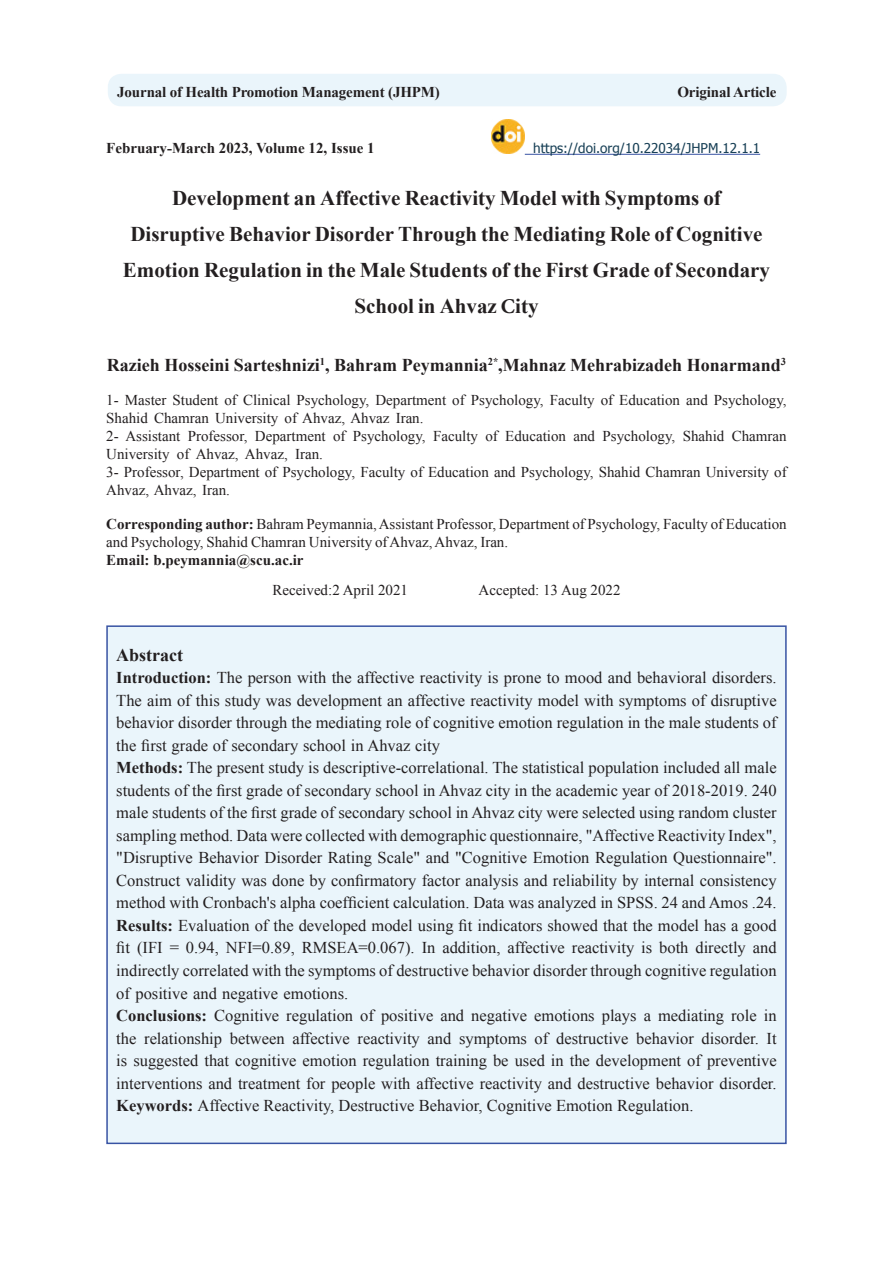
<style>
.page{position:relative;width:893px;height:1263px;background:#fff}
.page>*{position:absolute;margin:0;border:0;box-sizing:border-box;transform-origin:0 0}
.t1{font:700 21px/36px "Times New Roman";color:#231f20;text-align:center}
.t2{font:700 18px "Times New Roman";color:#231f20}
.t3{font:16.5px/22.5px "Times New Roman";color:#231f20}
.t4{font:15px/18px "Times New Roman";color:#231f20}
.t5{font:700 15px "Times New Roman";letter-spacing:-.01em;color:#231f20}
.t6{font:13.5px "Tahoma";color:#184056}
.t7{font:700 10.5px "Times New Roman";color:#231f20}
.s1{font-family:"Minion Pro"}
.s2{font-size:18px}
.s3{font-weight:700}
</style>
<div class="page">
<hr style="left:525px;top:154px;width:235px;height:1px;background:#3853a3">
<img style="left:491px;top:119px;width:34px;height:34px">
<div style="left:107px;top:626px;width:679px;height:517px;background:#eaf5fb"></div>
<div style="left:106px;top:625px;width:681px;height:519px;border:2px solid #3853a3"></div>
<div style="left:108px;top:74px;width:679px;height:32px;background:#eaf5fb;border-radius:14px"></div>
<p class="t5" style="left:117px;top:82px;width:324px">Journal of Health Promotion Management (JHPM)</p>
<p class="t5" style="left:677px;top:82px;width:100px">Original Article</p>
<p class="t6" style="left:533px;top:139px;width:228px">https://doi.org/10.22034/JHPM.12.1.1</p>
<p class="t5" style="left:106px;top:138px;width:270px">February-March 2023, Volume 12, Issue 1</p>
<p class="t1" style="left:123px;top:180px;width:649px">Development an Affective Reactivity Model with Symptoms of Disruptive Behavior Disorder Through the Mediating Role of Cognitive Emotion Regulation in the Male Students of the First Grade of Secondary School in Ahvaz <span class="s1">C</span>ity</p>
<p class="t7" style="left:488px;top:354px;width:16px"><span class="s2">,</span>*2</p>
<p class="t4" style="left:106px;top:391px;width:682px">1- Master Student of Clinical Psychology, Department of Psychology, Faculty of Education and Psychology,</p>
<p class="t4" style="left:106px;top:409px;width:319px">Shahid Chamran University of Ahvaz, Ahvaz Iran.</p>
<p class="t4" style="left:732px;top:427px;width:56px">Chamran</p>
<p class="t2" style="left:107px;top:352px;width:382px">Razieh Hosseini Sarteshnizi , Bahram Peymannia</p>
<p class="t7" style="left:781px;top:354px;width:7px">3</p>
<p class="t7" style="left:320px;top:354px;width:7px">1</p>
<p class="t2" style="left:503px;top:352px;width:280px">Mahnaz Mehrabizadeh Honarmand</p>
<p class="t4" style="left:106px;top:427px;width:76px">2- Assistant</p>
<p class="t4" style="left:353px;top:427px;width:74px">Psychology,</p>
<p class="t4" style="left:433px;top:427px;width:46px">Faculty</p>
<p class="t4" style="left:505px;top:427px;width:62px">Education</p>
<p class="t4" style="left:573px;top:427px;width:23px">and</p>
<p class="t4" style="left:602px;top:427px;width:74px">Psychology,</p>
<p class="t4" style="left:683px;top:427px;width:43px">Shahid</p>
<p class="t4" style="left:188px;top:427px;width:61px">Professor,</p>
<p class="t4" style="left:333px;top:427px;width:14px">of</p>
<p class="t4" style="left:485px;top:427px;width:14px">of</p>
<p class="t4" style="left:255px;top:427px;width:72px">Department</p>
<p class="t4" style="left:106px;top:445px;width:682px">University<br>3- Professor, Department of Psychology, Faculty of Education and Psychology, Shahid Chamran University of<br>Ahvaz, Ahvaz, Iran.</p>
<p class="t4" style="left:106px;top:515px;width:682px"><span class="s3">Corresponding author:</span> Bahram Peymannia,Assistant Professor, Department of Psychology, Faculty of Education and Psychology, Shahid Chamran University ofAhvaz,Ahvaz, Iran.</p>
<p class="t5" style="left:106px;top:550px;width:199px">Email .b: peymannia@scu.ac i r.</p>
<p class="t4" style="left:479px;top:581px;width:144px">Accepted: 13 Aug 2022</p>
<p class="t4" style="left:177px;top:445px;width:113px">of Ahvaz, Ahvaz,</p>
<p class="t4" style="left:295px;top:445px;width:29px">Iran.</p>
<p class="t4" style="left:272px;top:581px;width:137px">Received:2 April 2021</p>
<p class="t2" style="left:116px;top:642px;width:68px">Abstract</p>
<p class="t3" style="left:116px;top:666px;width:662px"><span class="s3">Introduction:</span> The person with the affective reactivity is prone to mood and behavioral disorders.</p>
<p class="t3" style="left:116px;top:689px;width:662px">The aim of this study was development an affective reactivity model with symptoms of disruptive</p>
<p class="t3" style="left:116px;top:711px;width:662px">behavior disorder through the mediating role of cognitive emotion regulation in the male students of</p>
<p class="t3" style="left:116px;top:734px;width:325px">the first grade of secondary school in Ahvaz city</p>
<p class="t3" style="left:116px;top:756px;width:662px"><span class="s3">Methods:</span> The present study is descriptive-correlational. The statistical population included all male</p>
<p class="t3" style="left:116px;top:779px;width:662px">students of the first grade of secondary school in Ahvaz city in the academic year of 2018-2019. 240</p>
<p class="t3" style="left:116px;top:801px;width:662px">male students of the first grade of secondary school in Ahvaz city were selected using random cluster</p>
<p class="t3" style="left:116px;top:824px;width:662px">sampling method. Data were collected with demographic questionnaire ", Affective Reactivity Index ,"</p>
<p class="t3" style="left:116px;top:846px;width:662px">"Disruptive Behavior Disorder Rating Scale" and "Cognitive Emotion Regulation Questionnaire ."</p>
<p class="t3" style="left:116px;top:869px;width:662px">Construct validity was done by confirmatory factor analysis and reliability by internal consistency</p>
<p class="t3" style="left:116px;top:891px;width:662px">method with Cronbach s' alpha coefficient calculation. Data was analyzed in SPSS. 24 and Amos .24.</p>
<p class="t3" style="left:116px;top:914px;width:662px"><span class="s3">Results:</span> Evaluation of the developed model using fit indicators showed that the model has a good</p>
<p class="t3" style="left:116px;top:936px;width:662px">fit (IFI = 0.94, NFI=0.89, RMSEA=0.067 .) In addition, affective reactivity is both directly and</p>
<p class="t3" style="left:116px;top:959px;width:662px">indirectly correlated with the symptoms of destructive behavior disorder through cognitive regulation</p>
<p class="t3" style="left:116px;top:981px;width:233px">of positive and negative emotions.</p>
<p class="t3" style="left:116px;top:1004px;width:662px"><span class="s3">Conclusions:</span> Cognitive regulation of positive and negative emotions plays a mediating role in</p>
<p class="t3" style="left:767px;top:1026px;width:12px">It</p>
<p class="t3" style="left:116px;top:1026px;width:662px">the<br>is suggested that cognitive emotion regulation training be used in the development of preventive interventions and treatment for people with affective reactivity and destructive behavior disorder.<br><span class="s3">Keywords:</span> Affective Reactivity, Destructive Behavior, Cognitive Emotion Regulation.</p>
<p class="t3" style="left:144px;top:1026px;width:79px">relationship</p>
<p class="t3" style="left:230px;top:1026px;width:56px">between</p>
<p class="t3" style="left:292px;top:1026px;width:59px">affective</p>
<p class="t3" style="left:358px;top:1026px;width:64px">reactivity</p>
<p class="t3" style="left:428px;top:1026px;width:25px">and</p>
<p class="t3" style="left:556px;top:1026px;width:74px">destructive</p>
<p class="t3" style="left:636px;top:1026px;width:59px">behavior</p>
<p class="t3" style="left:702px;top:1026px;width:59px">disorder.</p>
<p class="t3" style="left:535px;top:1026px;width:15px">of</p>
<p class="t3" style="left:459px;top:1026px;width:69px">symptoms</p>
</div>
